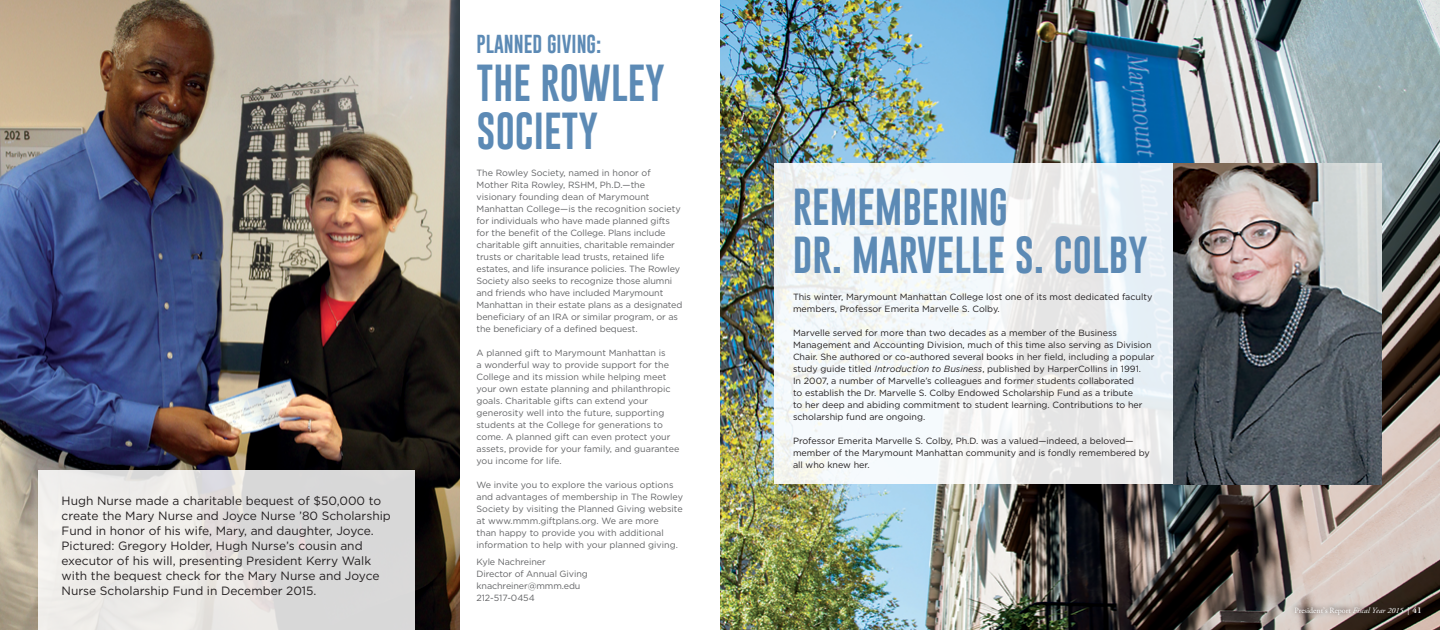
<style>
.page{position:relative;width:1440px;height:630px;background:#fff}
.page>*{position:absolute;margin:0;border:0;box-sizing:border-box;transform-origin:0 0}
.t1{font:38px/48px "Gobold";color:#5c8ab5}
.t2{font:19px "Gobold";color:#5c8ab5}
.t3{font:12px/15px "Gotham";color:#231f20}
.t4{font:9px/12px "Gotham";color:#636466}
.t5{font:9px/12px "Gotham";color:#231f20}
.t6{font:8px "Adobe Garamond Pro";color:#fff}
.s1{font-style:italic}
.s2{font-weight:600;font-size:9px}
</style>
<div class="page">
<img style="left:720px;top:0;width:720px;height:630px">
<img style="left:0;top:0;width:460px;height:630px">
<svg style="left:774px;top:163px;width:400px;height:321px;fill:#f2f7f8"></svg>
<img style="left:1174px;top:163px;width:207px;height:321px">
<div style="left:38px;top:471px;width:377px;height:159px;background:linear-gradient(to right,#f4f1ee,#d3d3d4)"></div>
<div style="left:1290px;top:602px;width:136px;height:18px;background:#231f20;opacity:.75"></div>
<p class="t3" style="left:62px;top:493px;width:331px">Hugh Nurse made a charitable bequest of $50,000 to create the Mary Nurse and Joyce Nurse ’80 Scholarship Fund in honor of his wife, Mary, and daughter, Joyce.<br>Pictured: Gregory Holder, Hugh Nurse’s cousin and executor of his will, presenting President Kerry Walk with the bequest check for the Mary Nurse and Joyce Nurse Scholarship Fund in December 2015.</p>
<h2 class="t2" style="left:477px;top:32px;width:126px">PLANNED GIVING:</h2>
<h1 class="t1" style="left:477px;top:59px;width:190px">THE ROWLEY<br>SOCIETY</h1>
<p class="t4" style="left:477px;top:167px;width:207px">The Rowley Society, named in honor of Mother Rita Rowley, RSHM, Ph.D.—the visionary founding dean of Marymount Manhattan College—is the recognition society for individuals who have made planned gifts for the benefit of the College. Plans include charitable gift annuities, charitable remainder trusts or charitable lead trusts, retained life estates, and life insurance policies. The Rowley Society also seeks to recognize those alumni and friends who have included Marymount Manhattan in their estate plans as a designated beneficiary of an IRA or similar program, or as the beneficiary of a defined bequest.</p>
<p class="t4" style="left:477px;top:347px;width:204px">A planned gift to Marymount Manhattan is<br>a wonderful way to provide support for the College and its mission while helping meet your own estate planning and philanthropic goals. Charitable gifts can extend your generosity well into the future, supporting students at the College for generations to come. A planned gift can even protect your assets, provide for your family, and guarantee you income for life.</p>
<p class="t4" style="left:477px;top:479px;width:208px">We invite you to explore the various options and advantages of membership in The Rowley Society by visiting the Planned Giving website at www.mmm.giftplans.org. We are more<br>than happy to provide you with additional information to help with your planned giving.</p>
<p class="t4" style="left:477px;top:556px;width:113px">Kyle Nachreiner<br>Director of Annual Giving knachreiner@mmm.edu<br>212-517-0454</p>
<h1 class="t1" style="left:793px;top:183px;width:357px">REMEMBERING<br>DR. MARVELLE S. COLBY</h1>
<p class="t5" style="left:793px;top:290px;width:361px">This winter, Marymount Manhattan College lost one of its most dedicated faculty members, Professor Emerita Marvelle S. Colby.</p>
<p class="t5" style="left:793px;top:326px;width:363px">Marvelle served for more than two decades as a member of the Business Management and Accounting Division, much of this time also serving as Division Chair. She authored or co-authored several books in her field, including a popular study guide titled <span class="s1">Introduction to Business</span>, published by HarperCollins in 1991.<br>In 2007, a number of Marvelle’s colleagues and former students collaborated<br>to establish the Dr. Marvelle S. Colby Endowed Scholarship Fund as a tribute<br>to her deep and abiding commitment to student learning. Contributions to her scholarship fund are ongoing.</p>
<p class="t5" style="left:793px;top:434px;width:358px">Professor Emerita Marvelle S. Colby, Ph.D. was a valued—indeed, a beloved— member of the Marymount Manhattan community and is fondly remembered by all who knew her.</p>
<p class="t6" style="left:1294px;top:605px;width:129px">President’s Report <span class="s1">Fiscal Year 2015</span> | <span class="s2">41</span></p>
</div>
